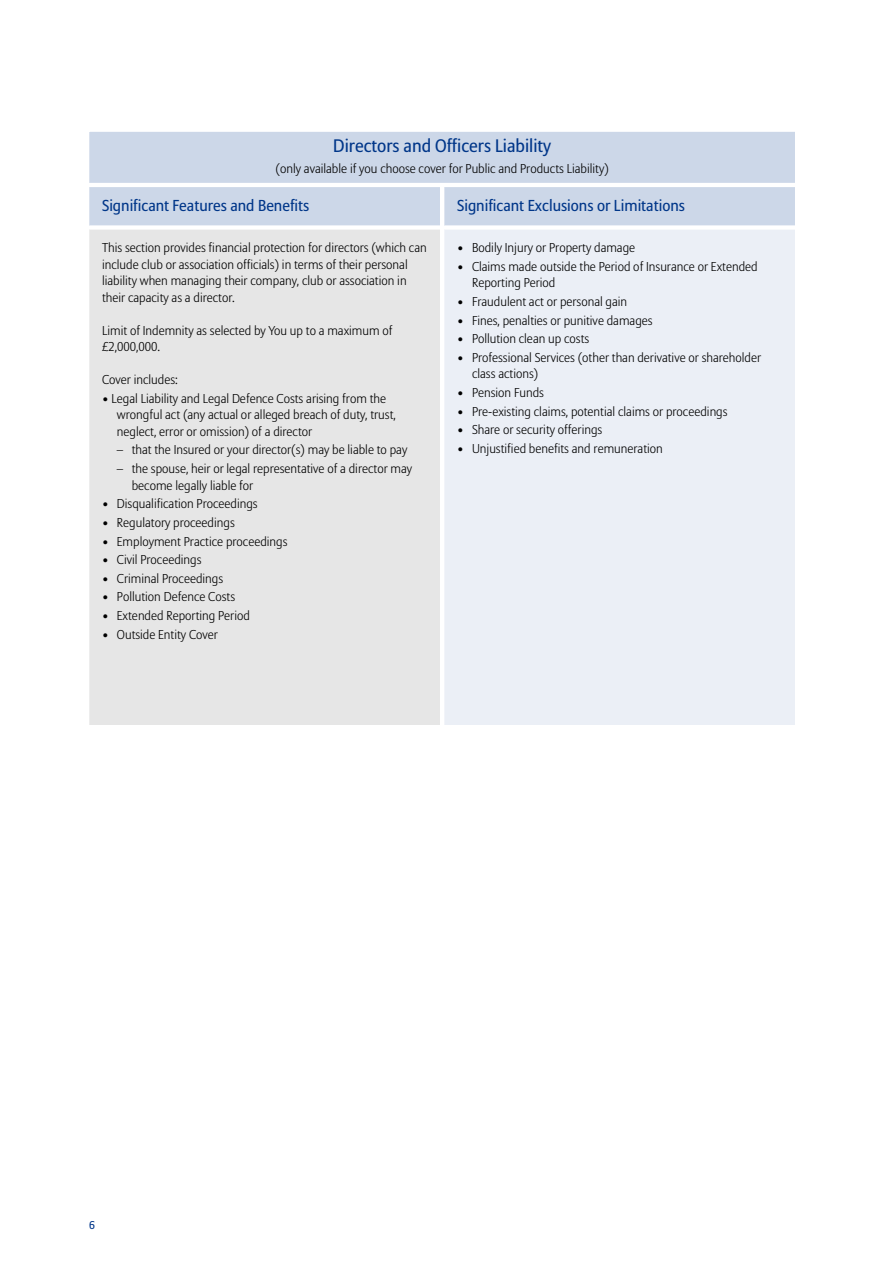
<style>
.page{position:relative;width:893px;height:1263px;background:#fff}
.page>*{position:absolute;margin:0;border:0;box-sizing:border-box;transform-origin:0 0}
.t1{font:18px "Allianz Sans";color:#003689}
.t2{font:15.75px "Allianz Sans";color:#003689}
.t3{font:300 12.75px/16.5px "Allianz Sans";color:#000}
.t4{font:11.25px "Allianz Sans";color:#003689}
</style>
<div class="page">
<svg style="left:89px;top:132px;width:706px;height:593px;background:#e4e7ed"></svg>
<hr style="left:440px;top:187px;width:4px;height:538px;background:#fff">
<hr style="left:89px;top:183px;width:706px;height:4px;background:#fff">
<div style="left:89px;top:225px;width:351px;height:5px;background:#fff"></div>
<div style="left:444px;top:225px;width:351px;height:5px;background:#fff"></div>
<p class="t1" style="left:333px;top:139px;width:219px">Directors and Officers Liability</p>
<p class="t3" style="left:276px;top:161px;width:335px">(only available if you choose cover for Public and Products Liability)</p>
<p class="t2" style="left:102px;top:198px;width:209px">Significant Features and Benefits</p>
<p class="t2" style="left:457px;top:198px;width:229px">Significant Exclusions or Limitations</p>
<p class="t3" style="left:102px;top:240px;width:326px">This section provides financial protection for directors (which can include club or association officials) in terms of their personal liability when managing their company, club or association in their capacity as a director.</p>
<p class="t3" style="left:102px;top:323px;width:292px">Limit of Indemnity as selected by You up to a maximum of £2,000,000.</p>
<p class="t3" style="left:102px;top:372px;width:77px">Cover includes:</p>
<p class="t3" style="left:117px;top:391px;width:280px;text-indent:-15px">• Legal Liability and Legal Defence Costs arising from the wrongful act (any actual or alleged breach of duty, trust, neglect, error or omission) of a director</p>
<p class="t3" style="left:117px;top:443px;width:292px">– that the Insured or your director(s) may be liable to pay</p>
<p class="t3" style="left:132px;top:461px;width:282px;text-indent:-15px">– the spouse, heir or legal representative of a director may become legally liable for</p>
<p class="t3" style="left:102px;top:496px;width:157px">• Disqualification Proceedings</p>
<p class="t3" style="left:102px;top:515px;width:134px">• Regulatory proceedings</p>
<p class="t3" style="left:102px;top:534px;width:187px">• Employment Practice proceedings</p>
<p class="t3" style="left:102px;top:552px;width:101px">• Civil Proceedings</p>
<p class="t3" style="left:102px;top:571px;width:123px">• Criminal Proceedings</p>
<p class="t3" style="left:102px;top:590px;width:135px">• Pollution Defence Costs</p>
<p class="t3" style="left:102px;top:608px;width:149px">• Extended Reporting Period</p>
<p class="t3" style="left:102px;top:627px;width:117px">• Outside Entity Cover</p>
<p class="t3" style="left:457px;top:240px;width:180px">• Bodily Injury or Property damage</p>
<p class="t3" style="left:472px;top:259px;width:287px;text-indent:-15px">• Claims made outside the Period of Insurance or Extended<br>Reporting Period</p>
<p class="t3" style="left:457px;top:294px;width:172px">• Fraudulent act or personal gain</p>
<p class="t3" style="left:457px;top:313px;width:197px">• Fines, penalties or punitive damages</p>
<p class="t3" style="left:457px;top:331px;width:134px">• Pollution clean up costs</p>
<p class="t3" style="left:472px;top:350px;width:291px;text-indent:-15px">• Professional Services (other than derivative or shareholder class actions)</p>
<p class="t3" style="left:457px;top:385px;width:88px">• Pension Funds</p>
<p class="t3" style="left:457px;top:404px;width:272px">• Pre-existing claims, potential claims or proceedings</p>
<p class="t3" style="left:457px;top:422px;width:147px">• Share or security offerings</p>
<p class="t3" style="left:457px;top:441px;width:207px">• Unjustified benefits and remuneration</p>
<p class="t4" style="left:89px;top:1220px;width:7px">6</p>
</div>
